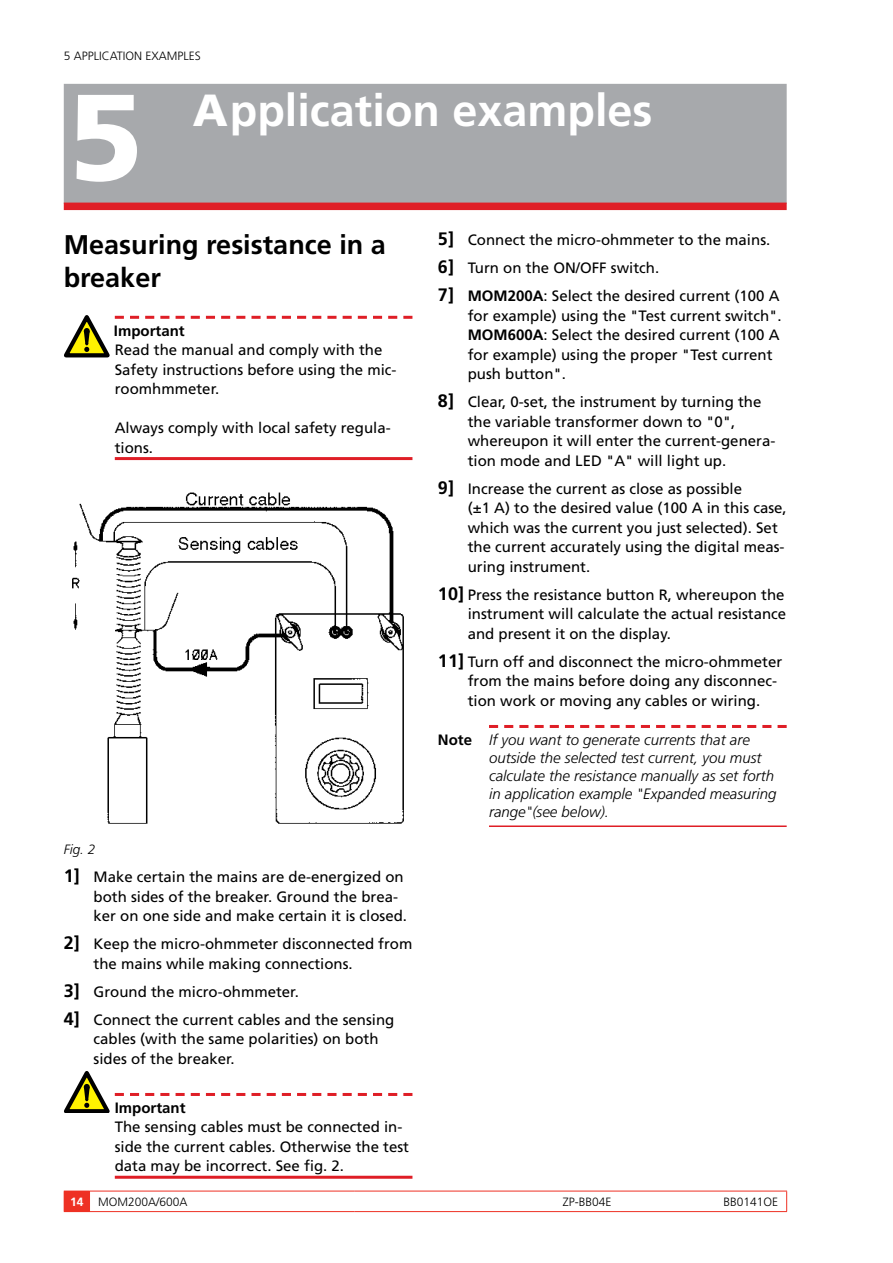
<style>
.page{position:relative;width:893px;height:1263px;background:#fff}
.page>*{position:absolute;margin:0;border:0;box-sizing:border-box;transform-origin:0 0}
.t1{font:900 122.4px "Frutiger LT Std";color:#fff}
.t2{font:700 45px "Frutiger LT Std";color:#fff}
.t3{font:700 27px/32.4px "Frutiger LT Std";color:#000}
.t4{font:15px/19.5px "Frutiger LT Std";color:#000}
.t5{font:italic 300 15px/18px "Frutiger LT Std";color:#000}
.t6{font:700 15px "Frutiger LT Std";color:#000}
.t7{font:italic 300 13.5px "Frutiger LT Std";color:#000}
.t8{font:300 12px "Frutiger LT Std";color:#000}
.s1{font-weight:900}
.s2{font-weight:700;font-size:18px}
.s3{font-weight:700}
.s4{font-weight:700;font-style:normal}
.s5{font-weight:700;color:#fff}
</style>
<div class="page">
<svg style="left:64px;top:1191px;width:26px;height:21px"></svg>
<hr style="left:90px;top:1191px;width:265px;height:1px;background:#ee3124">
<hr style="left:90px;top:1211px;width:265px;height:1px;background:#ee3124">
<hr style="left:355px;top:1191px;width:265px;height:1px;background:#ee3124">
<hr style="left:355px;top:1211px;width:265px;height:1px;background:#ee3124">
<hr style="left:620px;top:1191px;width:167px;height:1px;background:#ee3124">
<svg style="left:786px;top:1191px;width:1px;height:20px"></svg>
<hr style="left:620px;top:1211px;width:167px;height:1px;background:#ee3124">
<hr style="left:115px;top:457px;width:297px;height:3px;background:#df1e26">
<hr style="left:115px;top:1176px;width:297px;height:3px;background:#df1e26">
<svg style="left:64px;top:315px;width:348px;height:42px"></svg>
<img style="left:72px;top:492px;width:332px;height:332px">
<svg style="left:64px;top:1071px;width:348px;height:42px"></svg>
<svg style="left:489px;top:725px;width:298px;height:3px"></svg>
<hr style="left:489px;top:825px;width:298px;height:2px;background:#df1e26">
<div style="left:64px;top:84px;width:723px;height:120px;background:#a7a9ac"></div>
<div style="left:64px;top:203px;width:723px;height:7px;background:#df1e26"></div>
<p class="t8" style="left:64px;top:49px;width:25px">5 APPLICATION</p>
<p class="t8" style="left:146px;top:49px;width:22px">EXAMPLES</p>
<h1 class="t1" style="left:68px;top:64px;width:76px">5</h1>
<h2 class="t2" style="left:193px;top:84px;width:461px"><span class="s1">A</span>pplication examples</h2>
<h3 class="t3" style="left:64px;top:229px;width:324px">Measuring resistance in a breaker</h3>
<p class="t6" style="left:114px;top:322px;width:72px">Important</p>
<p class="t4" style="left:115px;top:340px;width:283px">Read the manual and comply with the<br>Safety instructions before using the mic&shy;roomhmmeter.</p>
<p class="t4" style="left:115px;top:418px;width:277px">Always comply with local safety regula&shy;tions.</p>
<p class="t7" style="left:64px;top:842px;width:33px">Fig. 2</p>
<p class="t4" style="left:94px;top:867px;width:315px;text-indent:-30px"><span class="s2">1]</span> Make certain the mains are de-energized on both sides of the breaker. Ground the brea&shy;ker on one side and make certain it is closed.</p>
<p class="t4" style="left:94px;top:934px;width:320px;text-indent:-30px"><span class="s2">2]</span> Keep the micro-ohmmeter disconnected from the mains while making connections.</p>
<p class="t4" style="left:64px;top:977px;width:332px;line-height:28px"><span class="s2">3]</span> Ground the micro-ohmmeter.<br><span class="s2">4]</span> Connect the current cables and the sensing</p>
<p class="t4" style="left:94px;top:1029px;width:287px">cables (with the same polarities) on both sides of the breaker.</p>
<p class="t6" style="left:115px;top:1099px;width:72px">Important</p>
<p class="t4" style="left:115px;top:1117px;width:296px">The sensing cables must be connected in&shy;side the current cables. Otherwise the test data may be incorrect. See fig. 2.</p>
<p class="t4" style="left:438px;top:226px;width:343px;line-height:28px"><span class="s2">5]</span> Connect the micro-ohmmeter to the mains.<br><span class="s2">6]</span> Turn on the ON/OFF switch.<br><span class="s2">7]</span> <span class="s3">MOM200A</span>: Select the desired current (100 A</p>
<p class="t4" style="left:468px;top:306px;width:315px">for example) using the "Test current switch".<br><span class="s3">MOM600A</span>: Select the desired current (100 A for example) using the proper "Test current push button".</p>
<p class="t4" style="left:468px;top:392px;width:309px;text-indent:-30px"><span class="s2">8]</span> Clear, 0-set, the instrument by turning the the variable transformer down to "0", whereupon it will enter the current-genera&shy;tion mode and LED "A" will light up.</p>
<p class="t4" style="left:468px;top:479px;width:320px;text-indent:-30px"><span class="s2">9]</span> Increase the current as close as possible<br>(±1 A) to the desired value (100 A in this case, which was the current you just selected). Set the current accurately using the digital meas&shy;uring instrument.</p>
<p class="t4" style="left:468px;top:585px;width:320px;text-align:justify;text-indent:-30px"><span class="s2">10]</span> Press the resistance button R, whereupon the instrument will calculate the actual resistance and present it on the display.</p>
<p class="t4" style="left:468px;top:652px;width:316px;text-indent:-30px"><span class="s2">11]</span> Turn off and disconnect the micro-ohmmeter from the mains before doing any disconnec&shy;tion work or moving any cables or wiring.</p>
<p class="t5" style="left:489px;top:731px;width:289px;text-indent:-51px"><span class="s4">Note</span> If you want to generate currents that are outside the selected test current, you must calculate the resistance manually as set forth in application example "Expanded measuring range"(see below).</p>
<p class="t8" style="left:70px;top:1195px;width:119px"><span class="s5">14</span> MOM200A/600A</p>
<p class="t8" style="left:563px;top:1195px;width:50px">ZP-BB04E</p>
<p class="t8" style="left:723px;top:1195px;width:56px">BB0141OE</p>
</div>
